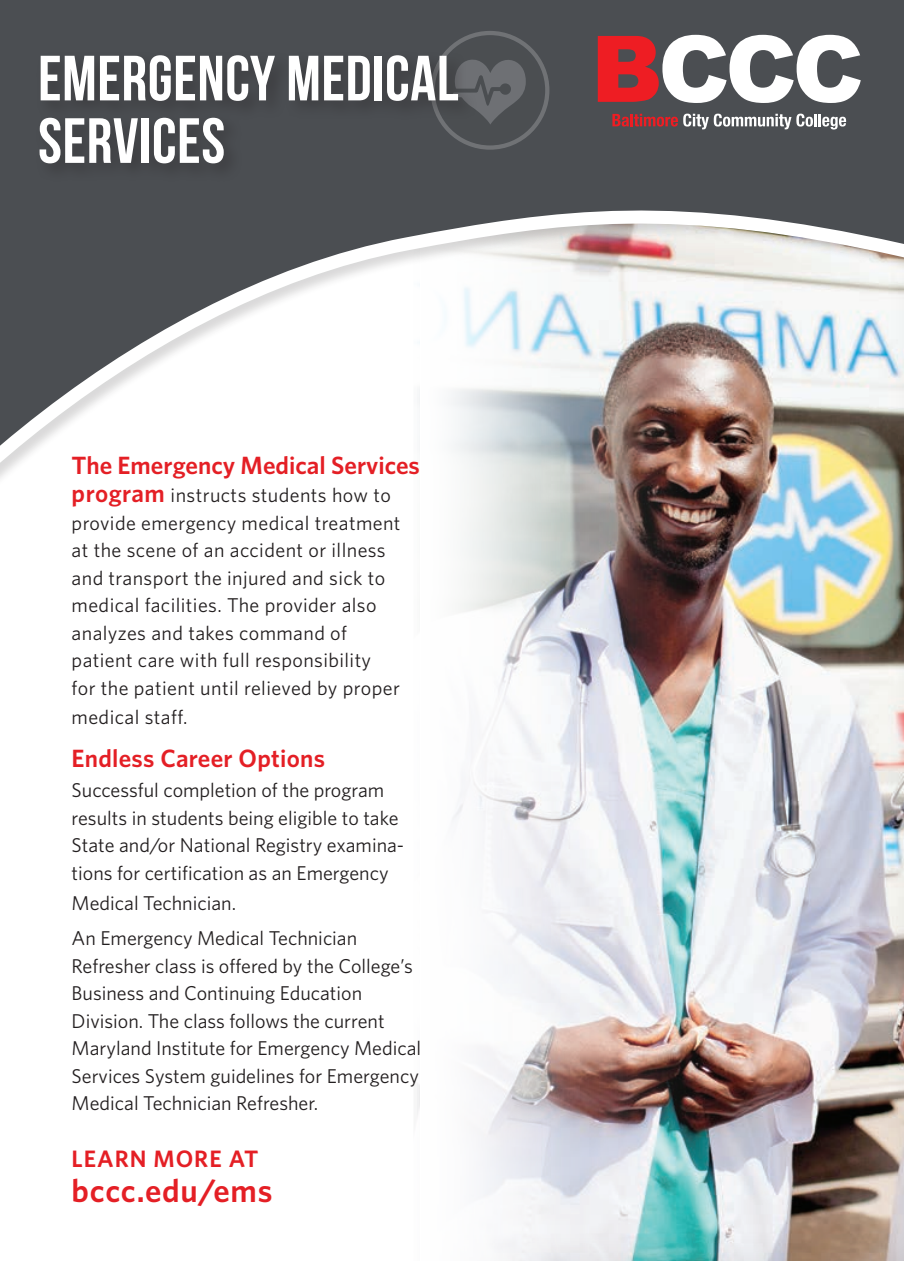
<style>
.page{position:relative;width:904px;height:1261px;background:#fff}
.page>*{position:absolute;margin:0;border:0;box-sizing:border-box;transform-origin:0 0}
.t1{font:700 63.75px/62.5px "Bebas Neue";letter-spacing:.01em;color:#fff}
.t2{font:600 32.5px "Whitney";letter-spacing:.025em;color:#e41f25}
.t3{font:600 25px "Whitney";color:#e41f25}
.t4{font:600 23.75px "Whitney";letter-spacing:.04em;color:#e41f25}
.t5{font:20px/27.5px "Whitney";color:#231f20}
.t6{font:20px/27.8px "Whitney";letter-spacing:.02em;color:#231f20}
.s1{font-weight:600;font-size:25px;color:#e41f25}
</style>
<div class="page">
<div style="left:414px;top:208px;width:489px;height:1053px;background:#231f20;opacity:.27"></div>
<svg style="left:420px;top:519px;width:144px;height:742px"></svg>
<svg style="left:0;top:0;width:903px;height:510px"></svg>
<svg style="left:597px;top:35px;width:263px;height:68px"></svg>
<svg style="left:612px;top:114px;width:65px;height:13px"></svg>
<svg style="left:683px;top:114px;width:162px;height:15px"></svg>
<svg style="left:432px;top:33px;width:115px;height:115px;background:#55585b"></svg>
<div style="left:430px;top:31px;width:119px;height:119px;border:4px solid #fff;border-radius:50%"></div>
<div style="left:34px;top:49px;width:443px;height:134px;background:#484a4e"></div>
<svg style="left:898px;top:1258px;width:6px;height:3px"></svg>
<h1 class="t1" style="left:38px;top:46px;width:422px">EMERGENCY MEDICAL<br>SERVICES</h1>
<p class="t3" style="left:72px;top:448px;width:349px">The Emergency Medical Services</p>
<p class="t6" style="left:72px;top:481px;width:330px"><span class="s1">program</span> instructs students how to provide emergency medical treatment at the scene of an accident or illness and transport the injured and sick to medical facilities. The provider also analyzes and takes command of patient care with full responsibility<br>for the patient until relieved by proper medical staff.</p>
<p class="t3" style="left:72px;top:742px;width:255px">Endless Career Options</p>
<p class="t5" style="left:72px;top:776px;width:334px">Successful completion of the program results in students being eligible to take State and/or National Registry examina&shy;tions for certification as an Emergency</p>
<p class="t5" style="left:72px;top:885px;width:287px;line-height:35.5px">Medical Technician.<br>An Emergency Medical Technician</p>
<p class="t5" style="left:72px;top:952px;width:351px">Refresher class is offered by the College’s Business and Continuing Education Division. The class follows the current Maryland Institute for Emergency Medical Services System guidelines for Emergency Medical Technician Refresher.</p>
<p class="t4" style="left:72px;top:1142px;width:188px">LEARN MORE AT</p>
<h2 class="t2" style="left:72px;top:1168px;width:202px">bccc.edu/ems</h2>
</div>
